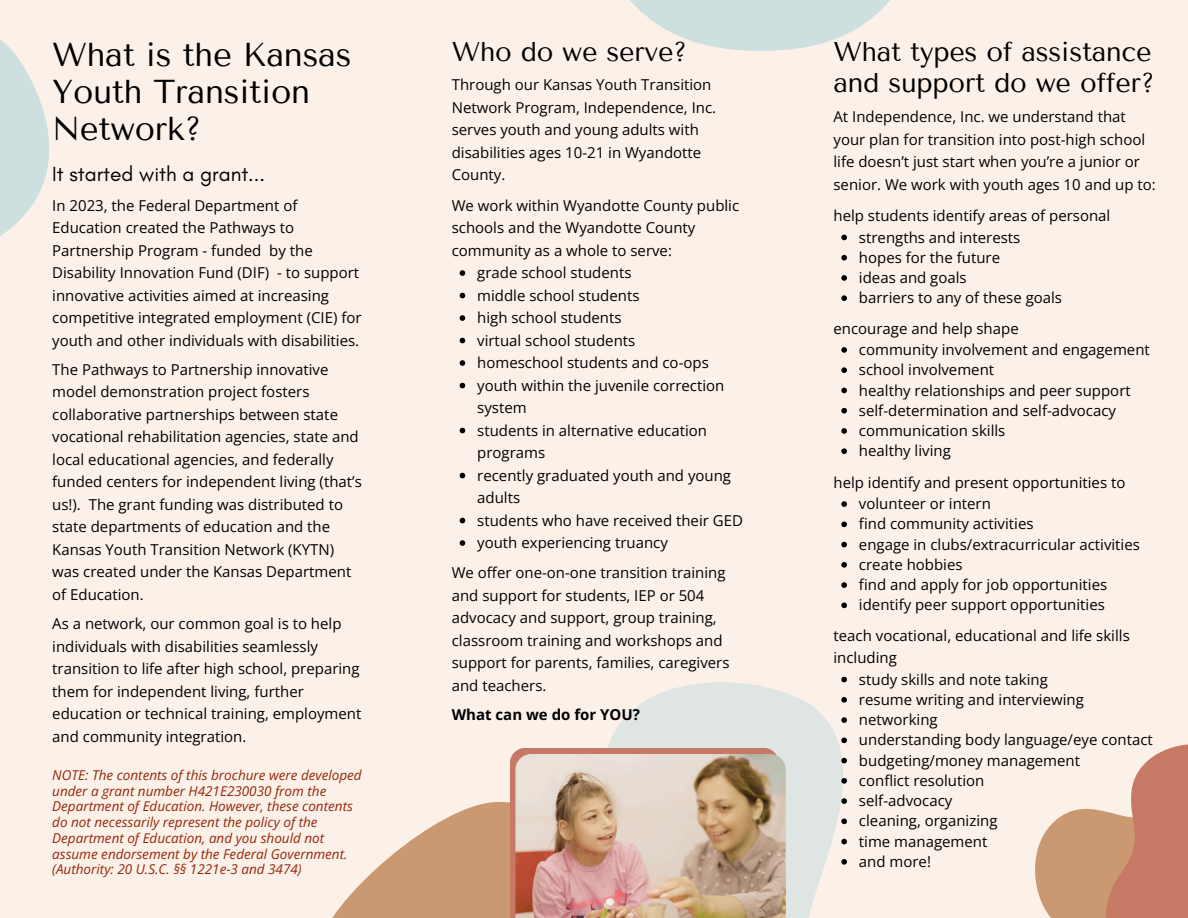
<style>
.page{position:relative;width:1188px;height:918px;background:#fcf1e9}
.page>*{position:absolute;margin:0;border:0;box-sizing:border-box;transform-origin:0 0}
.t1{font:33px/37.2px "Tenor Sans";letter-spacing:-.01em;color:#000001}
.t2{font:27px/30.3px "Tenor Sans";letter-spacing:-.01em;color:#000001}
.t3{font:21px "Glacial Indifference";color:#000001}
.t4{font:15px/22.5px "Open Sans";color:#000001}
.t5{font:700 15px "Open Sans";color:#000001}
.t6{font:italic 13.5px/15.8px "Open Sans";color:#942507}
</style>
<div class="page">
<svg style="left:620px;top:676px;width:226px;height:242px;fill:#dee5e2"></svg>
<svg style="left:630px;top:0;width:260px;height:51px;fill:#cddfde"></svg>
<svg style="left:460px;top:270px;width:5px;height:6px"></svg>
<svg style="left:460px;top:293px;width:5px;height:5px"></svg>
<svg style="left:460px;top:315px;width:5px;height:6px"></svg>
<svg style="left:460px;top:338px;width:5px;height:5px"></svg>
<svg style="left:460px;top:360px;width:5px;height:6px"></svg>
<svg style="left:460px;top:383px;width:5px;height:5px"></svg>
<svg style="left:460px;top:428px;width:5px;height:5px"></svg>
<svg style="left:460px;top:473px;width:5px;height:5px"></svg>
<svg style="left:460px;top:518px;width:5px;height:5px"></svg>
<svg style="left:460px;top:540px;width:5px;height:6px"></svg>
<svg style="left:332px;top:724px;width:402px;height:194px"></svg>
<svg style="left:1035px;top:744px;width:153px;height:174px"></svg>
<div style="left:510px;top:748px;width:269px;height:170px;background:#c67a66"></div>
<img style="left:515px;top:754px;width:270px;height:164px">
<svg style="left:841px;top:235px;width:6px;height:5px"></svg>
<svg style="left:841px;top:255px;width:6px;height:6px"></svg>
<svg style="left:841px;top:275px;width:6px;height:6px"></svg>
<svg style="left:841px;top:295px;width:6px;height:6px"></svg>
<svg style="left:841px;top:347px;width:6px;height:6px"></svg>
<svg style="left:841px;top:367px;width:6px;height:6px"></svg>
<svg style="left:841px;top:388px;width:6px;height:5px"></svg>
<svg style="left:841px;top:408px;width:6px;height:6px"></svg>
<svg style="left:841px;top:428px;width:6px;height:6px"></svg>
<svg style="left:841px;top:448px;width:6px;height:6px"></svg>
<svg style="left:841px;top:501px;width:6px;height:6px"></svg>
<svg style="left:841px;top:522px;width:6px;height:5px"></svg>
<svg style="left:841px;top:542px;width:6px;height:5px"></svg>
<svg style="left:841px;top:562px;width:6px;height:6px"></svg>
<svg style="left:841px;top:582px;width:6px;height:6px"></svg>
<svg style="left:841px;top:603px;width:6px;height:5px"></svg>
<svg style="left:841px;top:677px;width:6px;height:5px"></svg>
<svg style="left:841px;top:697px;width:6px;height:6px"></svg>
<svg style="left:841px;top:717px;width:6px;height:6px"></svg>
<svg style="left:841px;top:738px;width:6px;height:5px"></svg>
<svg style="left:841px;top:758px;width:6px;height:5px"></svg>
<svg style="left:841px;top:778px;width:6px;height:6px"></svg>
<svg style="left:841px;top:798px;width:6px;height:6px"></svg>
<svg style="left:841px;top:819px;width:6px;height:5px"></svg>
<svg style="left:841px;top:839px;width:6px;height:5px"></svg>
<svg style="left:841px;top:859px;width:6px;height:6px"></svg>
<svg style="left:0;top:39px;width:49px;height:197px;fill:#cddfde"></svg>
<p class="t1" style="left:52px;top:36px;width:301px">What is the Kansas<br>Youth Transition<br>Network?</p>
<p class="t3" style="left:52px;top:161px;width:214px">It started with a grant...</p>
<p class="t4" style="left:52px;top:194px;width:311px">In 2023, the Federal Department of Education created the Pathways to Partnership Program - funded by the Disability Innovation Fund (DIF) - to support innovative activities aimed at increasing competitive integrated employment (CIE) for youth and other individuals with disabilities.</p>
<h3 class="t4" style="left:52px;top:358px;width:311px">The Pathways to Partnership innovative model demonstration project fosters collaborative partnerships between state vocational rehabilitation agencies, state and local educational agencies, and federally funded centers for independent living (that’s us!). The grant funding was distributed to state departments of education and the Kansas Youth Transition Network (KYTN) was created under the Kansas Department of Education.</h3>
<p class="t4" style="left:52px;top:612px;width:311px">As a network, our common goal is to help individuals with disabilities seamlessly transition to life after high school, preparing them for independent living, further education or technical training, employment and community integration.</p>
<p class="t6" style="left:52px;top:767px;width:311px">NOTE: The contents of this brochure were developed under a grant number H421E230030 from the Department of Education. However, these contents do not necessarily represent the policy of the Department of Education, and you should not assume endorsement by the Federal Government. (Authority: 20 U.S.C. §§ 1221e-3 and 3474)</p>
<p class="t2" style="left:452px;top:37px;width:237px">Who do we serve?</p>
<p class="t2" style="left:833px;top:37px;width:323px">What types of assistance and support do we offer?</p>
<p class="t4" style="left:452px;top:73px;width:266px">Through our Kansas Youth Transition<br>Network Program, Independence, Inc. serves youth and young adults with disabilities ages 10-21 in Wyandotte<br>County.</p>
<p class="t4" style="left:452px;top:194px;width:289px">We work within Wyandotte County public schools and the Wyandotte County community as a whole to serve:</p>
<h2 class="t4" style="left:477px;top:261px;width:156px">grade school students</h2>
<h1 class="t4" style="left:477px;top:284px;width:164px">middle school students</h1>
<h2 class="t4" style="left:477px;top:306px;width:146px">high school students</h2>
<p class="t4" style="left:477px;top:329px;width:160px">virtual school students</p>
<p class="t4" style="left:477px;top:351px;width:233px">homeschool students and co-ops</p>
<p class="t4" style="left:477px;top:374px;width:249px">youth within the juvenile correction system</p>
<p class="t4" style="left:477px;top:419px;width:231px">students in alternative education programs</p>
<p class="t4" style="left:477px;top:464px;width:255px">recently graduated youth and young adults</p>
<p class="t4" style="left:477px;top:509px;width:267px">students who have received their GED</p>
<p class="t4" style="left:477px;top:531px;width:192px">youth experiencing truancy</p>
<p class="t4" style="left:452px;top:561px;width:279px">We offer one-on-one transition training and support for students, IEP or 504 advocacy and support, group training, classroom training and workshops and support for parents, families, caregivers and teachers.</p>
<p class="t5" style="left:452px;top:704px;width:190px">What can we do for YOU?</p>
<p class="t4" style="left:833px;top:105px;width:324px">At Independence, Inc. we understand that your plan for transition into post-high school life doesn’t just start when you’re a junior or senior. We work with youth ages 10 and up to:</p>
<p class="t4" style="left:833px;top:204px;width:278px">help students identify areas of personal</p>
<p class="t4" style="left:859px;top:225px;width:163px">strengths and interests</p>
<h4 class="t4" style="left:859px;top:246px;width:143px">hopes for the future</h4>
<p class="t4" style="left:859px;top:266px;width:109px">ideas and goals</p>
<p class="t4" style="left:859px;top:286px;width:205px">barriers to any of these goals</p>
<p class="t4" style="left:833px;top:317px;width:187px">encourage and help shape</p>
<p class="t4" style="left:859px;top:338px;width:292px">community involvement and engagement</p>
<p class="t4" style="left:859px;top:358px;width:137px">school involvement</p>
<p class="t4" style="left:859px;top:378px;width:273px">healthy relationships and peer support</p>
<p class="t4" style="left:859px;top:399px;width:259px">self-determination and self-advocacy</p>
<p class="t4" style="left:859px;top:419px;width:148px">communication skills</p>
<p class="t4" style="left:859px;top:439px;width:93px">healthy living</p>
<p class="t4" style="left:833px;top:471px;width:293px">help identify and present opportunities to</p>
<p class="t4" style="left:859px;top:492px;width:134px">volunteer or intern</p>
<p class="t4" style="left:859px;top:512px;width:176px">find community activities</p>
<p class="t4" style="left:859px;top:533px;width:283px">engage in clubs/extracurricular activities</p>
<p class="t4" style="left:859px;top:553px;width:105px">create hobbies</p>
<p class="t4" style="left:859px;top:573px;width:250px">find and apply for job opportunities</p>
<p class="t4" style="left:859px;top:593px;width:247px">identify peer support opportunities</p>
<p class="t4" style="left:833px;top:624px;width:298px">teach vocational, educational and life skills including</p>
<p class="t4" style="left:859px;top:668px;width:190px">study skills and note taking</p>
<p class="t4" style="left:859px;top:688px;width:226px">resume writing and interviewing</p>
<p class="t4" style="left:859px;top:708px;width:80px">networking</p>
<p class="t4" style="left:859px;top:728px;width:295px">understanding body language/eye contact</p>
<p class="t4" style="left:859px;top:749px;width:223px">budgeting/money management</p>
<p class="t4" style="left:859px;top:769px;width:127px">conflict resolution</p>
<p class="t4" style="left:859px;top:789px;width:95px">self-advocacy</p>
<p class="t4" style="left:859px;top:809px;width:140px">cleaning, organizing</p>
<p class="t4" style="left:859px;top:830px;width:130px">time management</p>
<p class="t4" style="left:859px;top:850px;width:74px">and more!</p>
</div>
